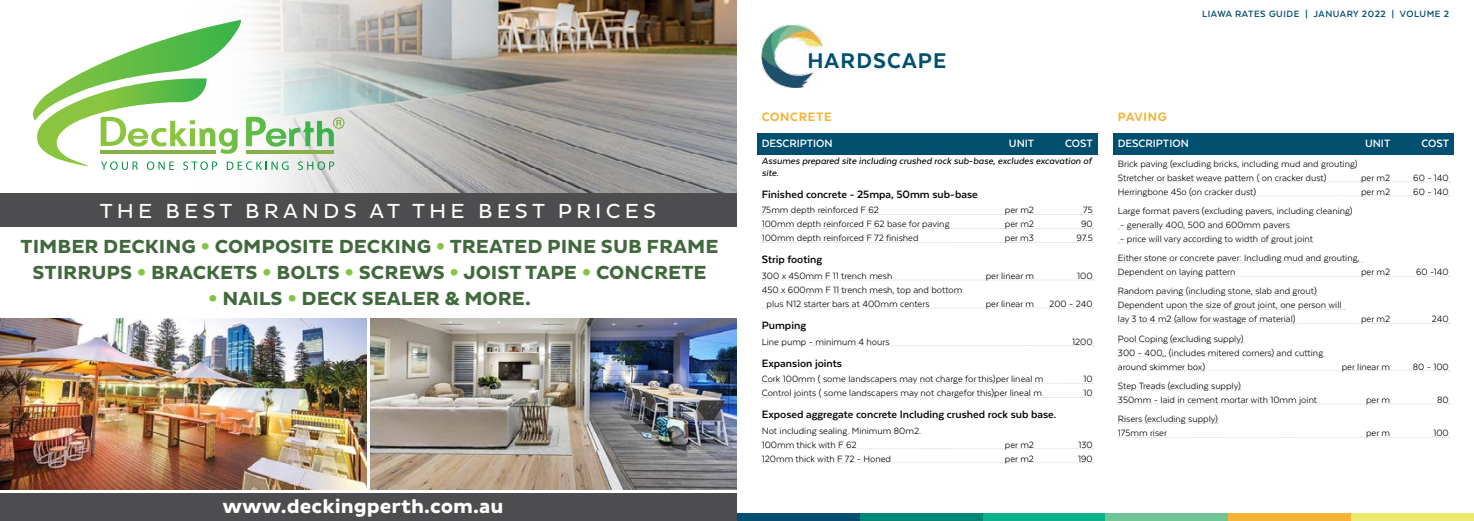
<style>
.page{position:relative;width:1474px;height:521px;background:#fff}
.page>*{position:absolute;margin:0;border:0;box-sizing:border-box;transform-origin:0 0}
.t1{font:800 24.5px "Texta";letter-spacing:.05em;color:#004f6e}
.t2{font:20.74px "Pluto Sans";letter-spacing:.2em;color:#fff}
.t3{font:700 19.34px "Pluto Sans";color:#fff}
.t4{font:700 19.25px/26.2px "Pluto Sans";color:#41693d;text-align:center}
.t5{font:800 14px "Texta";letter-spacing:.05em;color:#f4b333}
.t6{font:700 12.25px "Texta";color:#000}
.t7{font:700 12.25px "Texta";color:#fff}
.t8{font:10.5px/14px "Texta";color:#000}
.t9{font:italic 500 10.5px/11.4px "Texta";color:#000}
.t10{font:700 10.5px "Texta";letter-spacing:.05em;color:#024e6e}
.s1{font-family:"Helvetica";font-weight:900;font-stretch:extra-condensed;color:#85c441}
</style>
<div class="page">
<img style="left:0;top:319px;width:366px;height:171px">
<img style="left:371px;top:319px;width:366px;height:171px">
<img style="left:155px;top:0;width:582px;height:194px">
<svg style="left:32px;top:20px;width:312px;height:150px"></svg>
<div style="left:0;top:194px;width:737px;height:33px;background:#4d4d4f"></div>
<div style="left:0;top:493px;width:737px;height:28px;background:#4d4d4f"></div>
<div style="left:757px;top:133px;width:340px;height:21px;background:#004f6e"></div>
<svg style="left:762px;top:214px;width:331px;height:1px"></svg>
<svg style="left:762px;top:228px;width:331px;height:1px"></svg>
<svg style="left:762px;top:242px;width:331px;height:1px"></svg>
<svg style="left:762px;top:280px;width:331px;height:1px"></svg>
<svg style="left:762px;top:294px;width:201px;height:1px"></svg>
<svg style="left:762px;top:308px;width:331px;height:1px"></svg>
<svg style="left:762px;top:345px;width:331px;height:1px"></svg>
<svg style="left:762px;top:383px;width:331px;height:1px"></svg>
<svg style="left:762px;top:397px;width:331px;height:1px"></svg>
<svg style="left:762px;top:448px;width:331px;height:1px"></svg>
<svg style="left:762px;top:462px;width:331px;height:1px"></svg>
<div style="left:1113px;top:133px;width:340px;height:21px;background:#004f6e"></div>
<svg style="left:1118px;top:182px;width:331px;height:1px"></svg>
<svg style="left:1118px;top:196px;width:331px;height:1px"></svg>
<svg style="left:1118px;top:229px;width:172px;height:1px"></svg>
<svg style="left:1118px;top:243px;width:195px;height:1px"></svg>
<svg style="left:1118px;top:262px;width:244px;height:1px"></svg>
<svg style="left:1118px;top:276px;width:331px;height:1px"></svg>
<svg style="left:1118px;top:295px;width:199px;height:1px"></svg>
<svg style="left:1118px;top:309px;width:226px;height:1px"></svg>
<svg style="left:1118px;top:323px;width:331px;height:1px"></svg>
<svg style="left:1118px;top:342px;width:126px;height:1px"></svg>
<svg style="left:1118px;top:356px;width:208px;height:1px"></svg>
<svg style="left:1118px;top:370px;width:331px;height:1px"></svg>
<svg style="left:1118px;top:390px;width:123px;height:1px"></svg>
<svg style="left:1118px;top:404px;width:331px;height:1px"></svg>
<svg style="left:1118px;top:423px;width:100px;height:1px"></svg>
<svg style="left:1118px;top:437px;width:331px;height:1px"></svg>
<div style="left:737px;top:513px;width:122px;height:8px;background:#024e6e"></div>
<div style="left:859px;top:513px;width:123px;height:8px;background:#008776"></div>
<div style="left:982px;top:513px;width:123px;height:8px;background:#09b289"></div>
<div style="left:1105px;top:513px;width:123px;height:8px;background:#6fc596"></div>
<div style="left:1228px;top:513px;width:123px;height:8px;background:#f8b332"></div>
<div style="left:1351px;top:513px;width:122px;height:8px;background:#eaeb6c"></div>
<img style="left:761px;top:25px;width:61px;height:63px">
<h2 class="t2" style="left:100px;top:199px;width:558px">THE BEST BRANDS AT THE BEST PRICES</h2>
<h3 class="t4" style="left:21px;top:234px;width:699px">TIMBER DECKING <span class="s1">•</span> COMPOSITE DECKING <span class="s1">•</span> TREATED PINE SUB FRAME<br>STIRRUPS <span class="s1">•</span> BRACKETS <span class="s1">•</span> BOLTS <span class="s1">•</span> SCREWS <span class="s1">•</span> JOIST TAPE <span class="s1">•</span> CONCRETE</h3>
<h3 class="t4" style="left:208px;top:286px;width:324px"><span class="s1">•</span> NAILS <span class="s1">•</span> DECK SEALER &amp; MORE.</h3>
<h3 class="t3" style="left:222px;top:495px;width:282px">www.deckingperth.com.au</h3>
<h1 class="t1" style="left:807px;top:48px;width:141px">HARDSCAPE</h1>
<h3 class="t5" style="left:761px;top:110px;width:71px">CONCRETE</h3>
<p class="t7" style="left:761px;top:137px;width:72px">DESCRIPTION</p>
<p class="t7" style="left:1008px;top:137px;width:27px">UNIT</p>
<p class="t7" style="left:1065px;top:137px;width:29px">COST</p>
<p class="t9" style="left:761px;top:155px;width:331px">Assumes prepared site including crushed rock sub-base, excludes excavation of site.</p>
<p class="t6" style="left:761px;top:188px;width:217px">Finished concrete - 25mpa, 50mm sub-base</p>
<p class="t8" style="left:761px;top:203px;width:119px">75mm depth reinforced F 62</p>
<p class="t8" style="left:1004px;top:203px;width:31px">per m2</p>
<p class="t8" style="left:1083px;top:203px;width:11px">75</p>
<p class="t8" style="left:761px;top:217px;width:189px">100mm depth reinforced F 62 base for paving</p>
<p class="t8" style="left:1004px;top:217px;width:31px">per m2</p>
<p class="t8" style="left:1081px;top:217px;width:13px">90</p>
<p class="t8" style="left:761px;top:231px;width:158px">100mm depth reinforced F 72 finished</p>
<p class="t8" style="left:1004px;top:231px;width:31px">per m3</p>
<p class="t8" style="left:1076px;top:231px;width:18px">97.5</p>
<p class="t6" style="left:761px;top:253px;width:62px">Strip footing</p>
<p class="t8" style="left:761px;top:269px;width:132px">300 x 450mm F 11 trench mesh</p>
<p class="t8" style="left:985px;top:269px;width:50px">per linear m</p>
<p class="t8" style="left:1077px;top:269px;width:17px">100</p>
<p class="t8" style="left:766px;top:283px;width:197px;text-indent:-5px">450 x 600mm F 11 trench mesh, top and bottom plus N12 starter bars at 400mm centers</p>
<p class="t8" style="left:985px;top:297px;width:50px">per linear m</p>
<p class="t8" style="left:1049px;top:297px;width:45px">200 - 240</p>
<p class="t6" style="left:761px;top:319px;width:46px">Pumping</p>
<p class="t8" style="left:761px;top:334px;width:129px">Line pump - minimum 4 hours</p>
<p class="t8" style="left:1072px;top:334px;width:22px">1200</p>
<p class="t6" style="left:761px;top:356px;width:82px">Expansion joints</p>
<p class="t8" style="left:761px;top:372px;width:283px">Cork 100mm ( some landscapers may not charge for this)per lineal m</p>
<p class="t8" style="left:1083px;top:372px;width:11px">10</p>
<p class="t8" style="left:761px;top:386px;width:282px">Control joints ( some landscapers may not chargefor this)per lineal m</p>
<p class="t8" style="left:1083px;top:386px;width:11px">10</p>
<p class="t6" style="left:761px;top:408px;width:296px">Exposed aggregate concrete Including crushed rock sub base.</p>
<p class="t8" style="left:761px;top:423px;width:161px">Not including sealing. Minimum 80m2.<br>100mm thick with F 62</p>
<p class="t8" style="left:1004px;top:437px;width:31px">per m2</p>
<p class="t8" style="left:1078px;top:437px;width:16px">130</p>
<p class="t8" style="left:761px;top:451px;width:131px">120mm thick with F 72 - Honed</p>
<p class="t8" style="left:1004px;top:451px;width:31px">per m2</p>
<p class="t8" style="left:1078px;top:451px;width:16px">190</p>
<p class="t10" style="left:1202px;top:9px;width:248px">LIAWA RATES GUIDE | JANUARY 2022 | VOLUME 2</p>
<h3 class="t5" style="left:1117px;top:110px;width:50px">PAVING</h3>
<p class="t7" style="left:1117px;top:137px;width:72px">DESCRIPTION</p>
<p class="t7" style="left:1364px;top:137px;width:27px">UNIT</p>
<p class="t7" style="left:1421px;top:137px;width:29px">COST</p>
<p class="t8" style="left:1117px;top:157px;width:241px">Brick paving (excluding bricks, including mud and grouting)<br>Stretcher or basket weave pattern ( on cracker dust)</p>
<p class="t8" style="left:1360px;top:171px;width:31px">per m2</p>
<p class="t8" style="left:1413px;top:171px;width:37px">60 - 140</p>
<p class="t8" style="left:1117px;top:185px;width:140px">Herringbone 45o (on cracker dust)</p>
<p class="t8" style="left:1360px;top:185px;width:31px">per m2</p>
<p class="t8" style="left:1413px;top:185px;width:37px">60 - 140</p>
<p class="t8" style="left:1117px;top:204px;width:236px">Large format pavers (excluding pavers, including cleaning)</p>
<p class="t8" style="left:1120px;top:218px;width:171px">- generally 400, 500 and 600mm pavers</p>
<p class="t8" style="left:1117px;top:229px;width:243px;line-height:19.2px">- price will vary according to width of grout joint<br>Either stone or concrete paver: Including mud and grouting,</p>
<p class="t8" style="left:1117px;top:265px;width:119px">Dependent on laying pattern</p>
<p class="t8" style="left:1360px;top:265px;width:31px">per m2</p>
<p class="t8" style="left:1415px;top:265px;width:34px">60 -140</p>
<p class="t8" style="left:1117px;top:284px;width:225px">Random paving (including stone, slab and grout)<br>Dependent upon the size of grout joint, one person will lay 3 to 4 m2 (allow for wastage of material)</p>
<p class="t8" style="left:1360px;top:312px;width:31px">per m2</p>
<p class="t8" style="left:1431px;top:312px;width:18px">240</p>
<p class="t8" style="left:1117px;top:331px;width:207px">Pool Coping (excluding supply)<br>300 - 400,, (includes mitered corners) and cutting around skimmer box)</p>
<p class="t8" style="left:1117px;top:379px;width:201px">Step Treads (excluding supply)<br>350mm - laid in cement mortar with 10mm joint</p>
<p class="t8" style="left:1117px;top:412px;width:102px">Risers (excluding supply)<br>175mm riser</p>
<p class="t8" style="left:1341px;top:359px;width:50px">per linear m</p>
<p class="t8" style="left:1412px;top:359px;width:37px">80 - 100</p>
<p class="t8" style="left:1365px;top:393px;width:26px">per m</p>
<p class="t8" style="left:1437px;top:393px;width:13px">80</p>
<p class="t8" style="left:1365px;top:426px;width:26px">per m</p>
<p class="t8" style="left:1433px;top:426px;width:17px">100</p>
</div>
